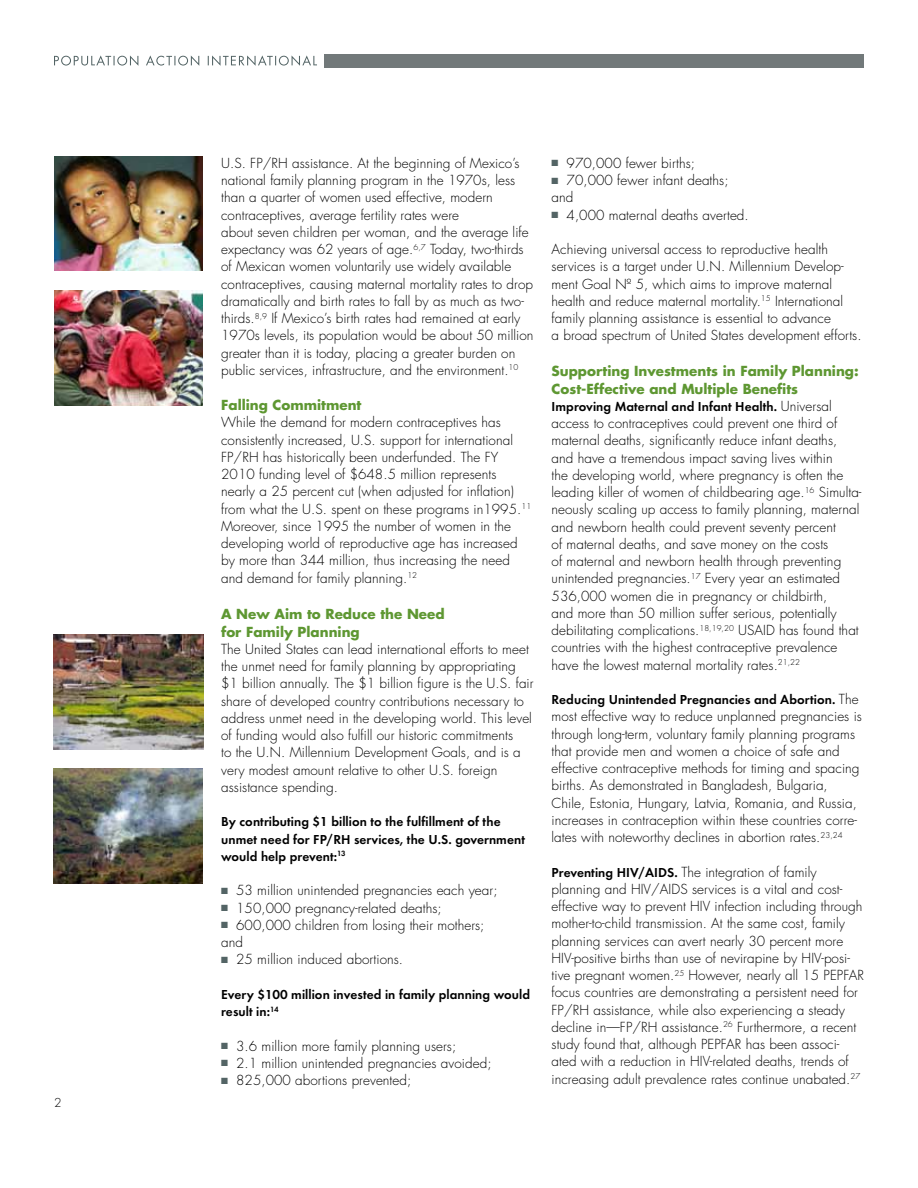
<style>
.page{position:relative;width:918px;height:1188px;background:#fff}
.page>*{position:absolute;margin:0;border:0;box-sizing:border-box;transform-origin:0 0}
.t1{font:300 13.5px/17.2px "Futura";letter-spacing:.005em;color:#000}
.t2{font:600 13.5px/17.2px "Futura";letter-spacing:.005em;color:#000}
.t3{font:700 13.5px/18px "Futura";color:#5e9732}
.t4{font:300 12px "Futura";color:#000}
.s1{color:#536465}
.s2{font-weight:700;color:#5e9732}
.s3{font-weight:600}
</style>
<div class="page">
<div style="left:324px;top:54px;width:540px;height:13px;background:#72797a"></div>
<svg style="left:54px;top:55px;width:263px;height:11px"></svg>
<img style="left:54px;top:156px;width:148px;height:115px">
<img style="left:54px;top:290px;width:148px;height:115px">
<img style="left:54px;top:769px;width:148px;height:115px">
<img style="left:54px;top:634px;width:149px;height:115px">
<p class="t4" style="left:54px;top:1095px;width:9px">2</p>
<p class="t1" style="left:221px;top:155px;width:314px">U.S. FP/RH assistance. At the beginning of Mexico’s national family planning program in the 1970s, less than a quarter of women used effective, modern contraceptives, average fertility rates were<br>about seven children per woman, and the average life expectancy was 62 years of age.<sup>6,7</sup> Today, two-thirds of Mexican women voluntarily use widely available contraceptives, causing maternal mortality rates to drop dramatically and birth rates to fall by as much as two&shy;thirds.<sup>8,9</sup> If Mexico’s birth rates had remained at early 1970s levels, its population would be about 50 million greater than it is today, placing a greater burden on public services, infrastructure, and the environment.<sup>10</sup></p>
<p class="t3" style="left:221px;top:396px;width:142px">Falling Commitment</p>
<p class="t1" style="left:221px;top:414px;width:312px">While the demand for modern contraceptives has consistently increased, U.S. support for international FP/RH has historically been underfunded. The FY 2010 funding level of $648.5 million represents nearly a 25 percent cut (when adjusted for inflation) from what the U.S. spent on these programs in1995.<sup>11<br></sup>Moreover, since 1995 the number of women in the developing world of reproductive age has increased by more than 344 million, thus increasing the need and demand for family planning.<sup>12</sup></p>
<p class="t3" style="left:221px;top:604px;width:225px">A New Aim to Reduce the Need for Family Planning</p>
<p class="t1" style="left:221px;top:641px;width:314px">The United States can lead international efforts to meet the unmet need for family planning by appropriating $1 billion annually. The $1 billion figure is the U.S. fair share of developed country contributions necessary to address unmet need in the developing world. This level of funding would also fulfill our historic commitments<br>to the U.N. Millennium Development Goals, and is a very modest amount relative to other U.S. foreign assistance spending.</p>
<p class="t2" style="left:221px;top:813px;width:305px">By contributing $1 billion to the fulfillment of the unmet need for FP/RH services, the U.S. government would help prevent:<sup>13</sup></p>
<p class="t1" style="left:221px;top:882px;width:278px"><span class="s1">■</span> 53 million unintended pregnancies each year;</p>
<p class="t1" style="left:221px;top:899px;width:222px"><span class="s1">■</span> 150,000 pregnancy-related deaths;</p>
<p class="t1" style="left:221px;top:917px;width:265px"><span class="s1">■</span> 600,000 children from losing their mothers; and</p>
<p class="t1" style="left:221px;top:951px;width:184px"><span class="s1">■</span> 25 million induced abortions.</p>
<p class="t2" style="left:221px;top:986px;width:310px">Every $100 million invested in family planning would result in:<sup>14</sup></p>
<p class="t1" style="left:221px;top:1037px;width:237px"><span class="s1">■</span> 3.6 million more family planning users;</p>
<p class="t1" style="left:221px;top:1055px;width:272px"><span class="s1">■</span> 2.1 million unintended pregnancies avoided;</p>
<p class="t1" style="left:221px;top:1072px;width:192px"><span class="s1">■</span> 825,000 abortions prevented;</p>
<p class="t1" style="left:552px;top:155px;width:145px"><span class="s1">■</span> 970,000 fewer births;</p>
<p class="t1" style="left:552px;top:172px;width:178px"><span class="s1">■</span> 70,000 fewer infant deaths; and</p>
<p class="t1" style="left:552px;top:206px;width:199px"><span class="s1">■</span> 4,000 maternal deaths averted.</p>
<p class="t1" style="left:552px;top:241px;width:312px">Achieving universal access to reproductive health services is a target under U.N. Millennium Develop&shy;ment Goal Nº 5, which aims to improve maternal health and reduce maternal mortality.<sup>15</sup> International family planning assistance is essential to advance<br>a broad spectrum of United States development efforts.</p>
<p class="t1" style="left:552px;top:362px;width:311px"><span class="s2">Supporting Investments in Family Planning:<br>Cost-Effective and Multiple Benefits<br></span><span class="s3">Improving Maternal and Infant Health.</span> Universal access to contraceptives could prevent one third of maternal deaths, significantly reduce infant deaths, and have a tremendous impact saving lives within<br>the developing world, where pregnancy is often the leading killer of women of childbearing age.<sup>16</sup> Simulta&shy;neously scaling up access to family planning, maternal and newborn health could prevent seventy percent<br>of maternal deaths, and save money on the costs<br>of maternal and newborn health through preventing unintended pregnancies.<sup>17</sup> Every year an estimated 536,000 women die in pregnancy or childbirth,<br>and more than 50 million suffer serious, potentially debilitating complications.<sup>18,19,20</sup> USAID has found that countries with the highest contraceptive prevalence have the lowest maternal mortality rates.<sup>21,22</sup></p>
<p class="t1" style="left:552px;top:691px;width:312px"><span class="s3">Reducing Unintended Pregnancies and Abortion.</span> The most effective way to reduce unplanned pregnancies is through long-term, voluntary family planning programs that provide men and women a choice of safe and effective contraceptive methods for timing and spacing births. As demonstrated in Bangladesh, Bulgaria, Chile, Estonia, Hungary, Latvia, Romania, and Russia, increases in contraception within these countries corre&shy;lates with noteworthy declines in abortion rates.<sup>23,24</sup></p>
<p class="t1" style="left:552px;top:863px;width:314px"><span class="s3">Preventing HIV/AIDS.</span> The integration of family planning and HIV/AIDS services is a vital and cost&shy;effective way to prevent HIV infection including through mother-to-child transmission. At the same cost, family planning services can avert nearly 30 percent more HIV-positive births than use of nevirapine by HIV-posi&shy;tive pregnant women.<sup>25</sup> However, nearly all 15 PEPFAR focus countries are demonstrating a persistent need for FP/RH assistance, while also experiencing a steady decline in—FP/RH assistance.<sup>26</sup> Furthermore, a recent study found that, although PEPFAR has been associ&shy;ated with a reduction in HIV-related deaths, trends of increasing adult prevalence rates continue unabated.<sup>27</sup></p>
</div>
